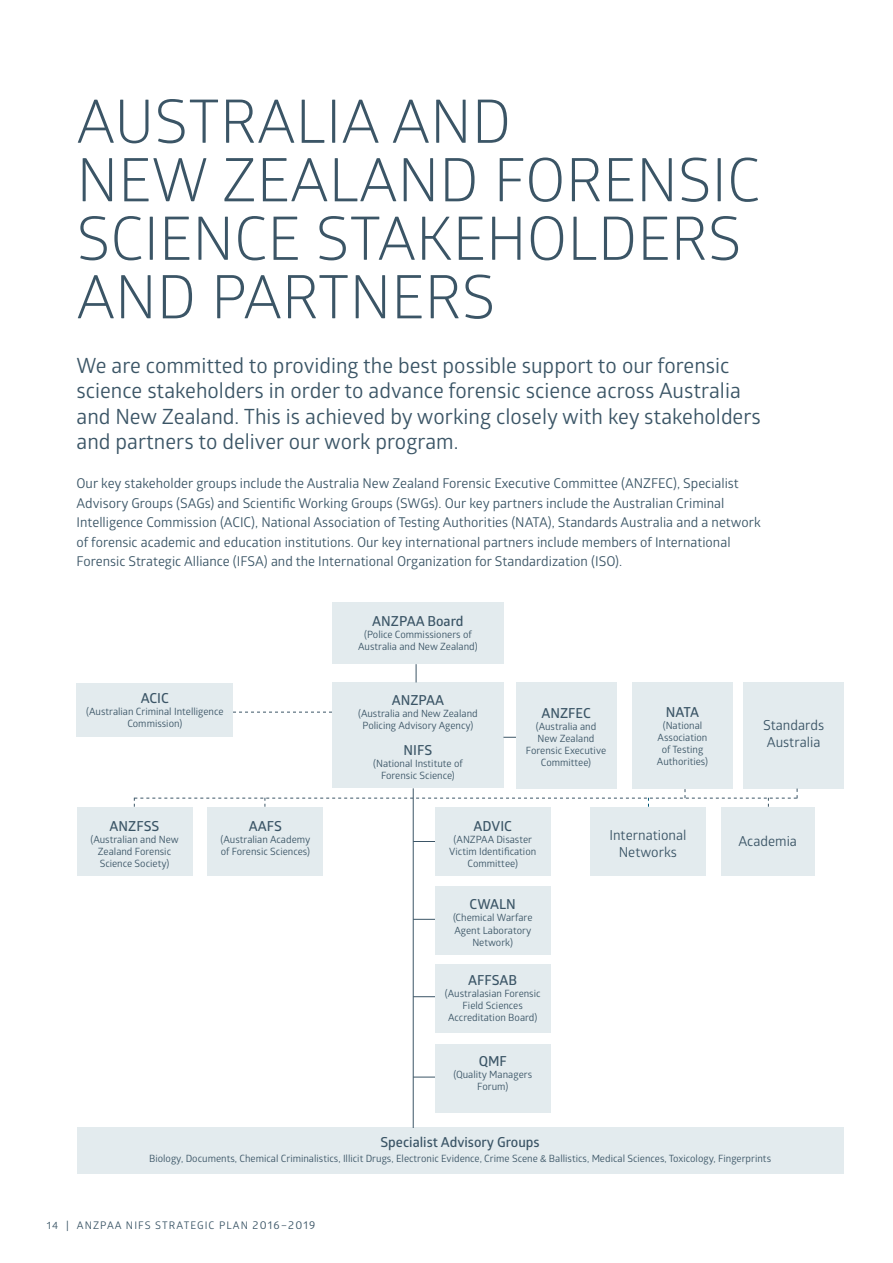
<style>
.page{position:relative;width:893px;height:1263px;background:#fff}
.page>*{position:absolute;margin:0;border:0;box-sizing:border-box;transform-origin:0 0}
.t1{font:60px/58.5px "Glober";color:#3b5566}
.t2{font:21px/25.5px "Glober";color:#3b5566}
.t3{font:600 13.8px "Glober";color:#3b5566}
.t4{font:13.8px/16.5px "Glober";color:#3b5566;text-align:center}
.t5{font:13.5px/19.5px "Glober";color:#3b5566}
.t6{font:10.5px "Glober";letter-spacing:.1em;color:#3b5566}
.t7{font:10.05px/12px "Glober";color:#3b5566;text-align:center}
.s1{font-size:11.25px}
</style>
<div class="page">
<div style="left:77px;top:683px;width:156px;height:53px;background:#e3ebee"></div>
<div style="left:332px;top:603px;width:172px;height:61px;background:#e3ebee"></div>
<div style="left:77px;top:807px;width:115px;height:69px;background:#e3ebee"></div>
<div style="left:208px;top:807px;width:115px;height:69px;background:#e3ebee"></div>
<div style="left:435px;top:807px;width:115px;height:69px;background:#e3ebee"></div>
<div style="left:590px;top:807px;width:116px;height:69px;background:#e3ebee"></div>
<div style="left:721px;top:807px;width:93px;height:69px;background:#e3ebee"></div>
<div style="left:435px;top:886px;width:115px;height:68px;background:#e3ebee"></div>
<div style="left:435px;top:964px;width:115px;height:68px;background:#e3ebee"></div>
<div style="left:435px;top:1044px;width:115px;height:69px;background:#e3ebee"></div>
<div style="left:77px;top:1128px;width:766px;height:46px;background:#e3ebee"></div>
<div style="left:332px;top:682px;width:172px;height:55px;background:#e3ebee"></div>
<div style="left:516px;top:682px;width:100px;height:106px;background:#e3ebee"></div>
<div style="left:632px;top:682px;width:101px;height:106px;background:#e3ebee"></div>
<div style="left:743px;top:682px;width:101px;height:106px;background:#e3ebee"></div>
<div style="left:332px;top:737px;width:172px;height:51px;background:#e3ebee"></div>
<svg style="left:233px;top:712px;width:99px;height:1px"></svg>
<hr style="left:413px;top:788px;width:1px;height:340px;background:#3b5566">
<svg style="left:413px;top:1077px;width:22px;height:1px"></svg>
<svg style="left:413px;top:996px;width:22px;height:1px"></svg>
<svg style="left:413px;top:919px;width:22px;height:1px"></svg>
<svg style="left:414px;top:841px;width:21px;height:1px"></svg>
<svg style="left:503px;top:737px;width:13px;height:1px"></svg>
<svg style="left:134px;top:788px;width:664px;height:19px"></svg>
<svg style="left:416px;top:664px;width:1px;height:18px"></svg>
<h1 class="t1" style="left:77px;top:89px;width:685px">AUSTRALIA AND<br>NEW ZEALAND FORENSIC<br>SCIENCE STAKEHOLDERS<br>AND PARTNERS</h1>
<p class="t2" style="left:77px;top:352px;width:686px">We are committed to providing the best possible support to our forensic science stakeholders in order to advance forensic science across Australia and New Zealand. This is achieved by working closely with key stakeholders and partners to deliver our work program.</p>
<p class="t5" style="left:77px;top:473px;width:686px">Our key stakeholder groups include the Australia New Zealand Forensic Executive Committee (ANZFEC), Specialist Advisory Groups (SAGs) and Scientific Working Groups (SWGs). Our key partners include the Australian Criminal Intelligence Commission (ACIC), National Association of Testing Authorities (NATA), Standards Australia and a network of forensic academic and education institutions. Our key international partners include members of International Forensic Strategic Alliance (IFSA) and the International Organization for Standardization (ISO).</p>
<h3 class="t3" style="left:141px;top:688px;width:30px">ACIC</h3>
<p class="t7" style="left:86px;top:704px;width:139px">(Australian Criminal Intelligence<br>Commission)</p>
<h3 class="t3" style="left:110px;top:816px;width:51px">ANZFSS</h3>
<p class="t7" style="left:90px;top:833px;width:90px">(Australian and New<br>Zealand Forensic<br>Science Society)</p>
<h3 class="t3" style="left:249px;top:816px;width:35px">AAFS</h3>
<p class="t7" style="left:221px;top:833px;width:91px;text-align:left">(Australian Academy of Forensic Sciences)</p>
<h3 class="t3" style="left:372px;top:612px;width:93px">ANZPAA Board</h3>
<p class="t7" style="left:358px;top:628px;width:121px">(Police Commissioners of<br>Australia and New Zealand)</p>
<h3 class="t3" style="left:392px;top:690px;width:54px">ANZPAA</h3>
<p class="t7" style="left:358px;top:707px;width:121px">(Australia and New Zealand<br>Policing Advisory Agency)</p>
<h3 class="t3" style="left:541px;top:704px;width:51px">ANZFEC</h3>
<p class="t7" style="left:526px;top:720px;width:82px">(Australia and<br>New Zealand<br>Forensic Executive<br>Committee)</p>
<h3 class="t3" style="left:404px;top:741px;width:30px">NIFS</h3>
<p class="t7" style="left:373px;top:757px;width:91px">(National Institute of<br>Forensic Science)</p>
<h3 class="t3" style="left:666px;top:702px;width:35px">NATA</h3>
<p class="t7" style="left:657px;top:719px;width:53px">(National<br>Association of Testing<br>Authorities)</p>
<h3 class="t4" style="left:763px;top:716px;width:62px;text-align:left">Standards<br>Australia</h3>
<h3 class="t3" style="left:474px;top:816px;width:40px">ADVIC</h3>
<p class="t7" style="left:449px;top:833px;width:89px">(ANZPAA Disaster<br>Victim Identification<br>Committee)</p>
<h3 class="t4" style="left:609px;top:826px;width:79px">International<br>Networks</h3>
<h3 class="t4" style="left:738px;top:832px;width:60px">Academia</h3>
<h3 class="t3" style="left:470px;top:895px;width:48px">CWALN</h3>
<p class="t7" style="left:453px;top:911px;width:81px">(Chemical Warfare<br>Agent Laboratory<br>Network)</p>
<h3 class="t3" style="left:468px;top:971px;width:50px">AFFSAB</h3>
<p class="t7" style="left:445px;top:987px;width:97px">(Australasian Forensic<br>Field Sciences<br>Accreditation Board)</p>
<h3 class="t3" style="left:479px;top:1051px;width:30px">QMF</h3>
<p class="t7" style="left:453px;top:1068px;width:80px">(Quality Managers<br>Forum)</p>
<h3 class="t3" style="left:380px;top:1132px;width:161px">Specialist Advisory Groups</h3>
<p class="t7" style="left:149px;top:1152px;width:623px">Biology, Documents, Chemical Criminalistics, Illicit Drugs, Electronic Evidence, Crime Scene &amp; Ballistics, Medical Sciences, Toxicology, Fingerprints</p>
<p class="t6" style="left:47px;top:1218px;width:270px">14 | ANZPAA NIFS STRATEGIC PLAN <span class="s1">2016–2019</span></p>
</div>
